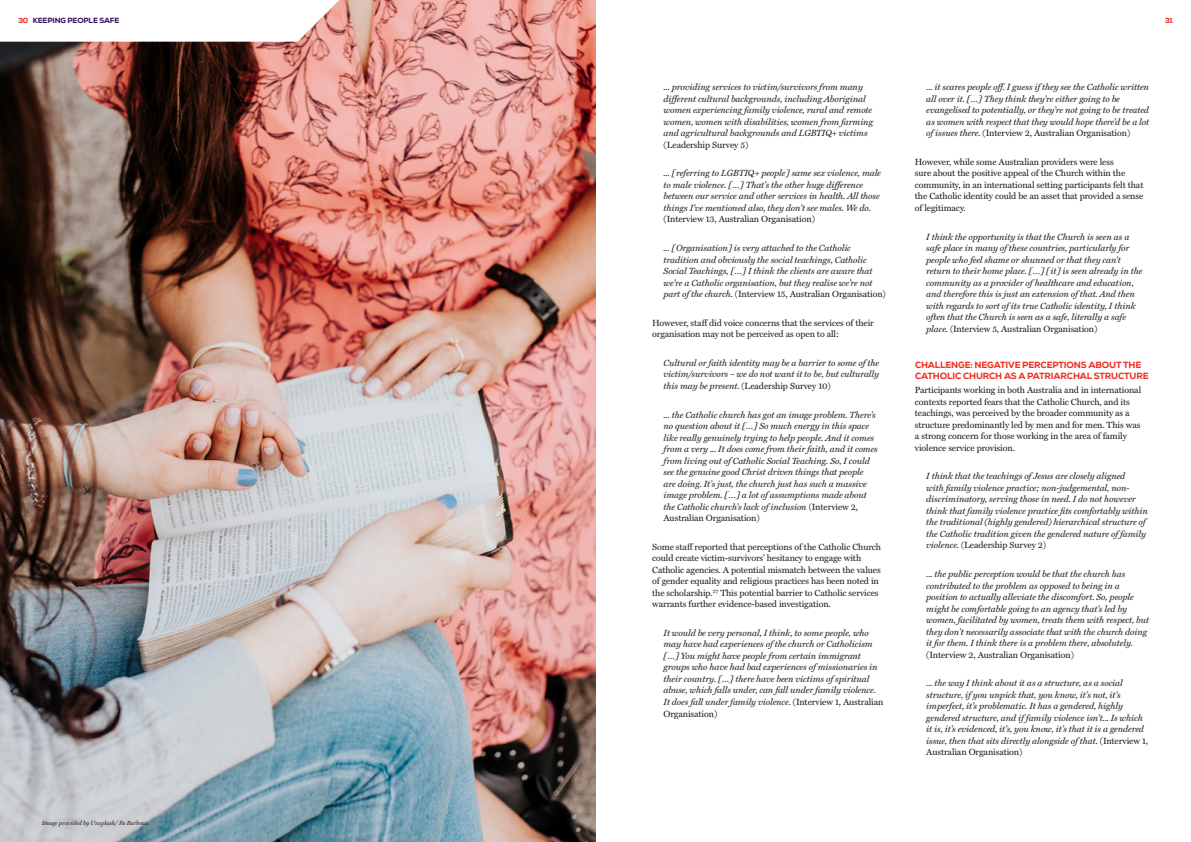
<style>
.page{position:relative;width:1191px;height:842px;background:#fff}
.page>*{position:absolute;margin:0;border:0;box-sizing:border-box;transform-origin:0 0}
.t1{font:italic 9px/11.5px "Miller Text";letter-spacing:-.01em;color:#1e1b1d}
.t2{font:9px/11.5px "Miller Text";letter-spacing:-.01em;color:#1e1b1d}
.t3{font:800 9px/10.8px "Nexa";letter-spacing:-.015em;color:#ee3124}
.t4{font:800 7.5px "Nexa";letter-spacing:-.015em;color:#381460}
.t5{font:800 7.5px "Nexa";color:#ee3124}
.t6{font:italic 6px "Miller Text";letter-spacing:-.01em;color:#1e1b1d}
.s1{color:#ee3124}
.s2{font-style:normal}
</style>
<div class="page">
<img style="left:0;top:0;width:595px;height:842px">
<svg style="left:0;top:0;width:339px;height:42px"></svg>
<p class="t4" style="left:18px;top:16px;width:103px"><span class="s1">30</span> KEEPING PEOPLE SAFE</p>
<p class="t6" style="left:42px;top:818px;width:109px">Image provided by Unsplash/ Fa Barboza.</p>
<p class="t1" style="left:663px;top:81px;width:211px">... providing services to victim/survivors from many different cultural backgrounds, including Aboriginal women experiencing family violence, rural and remote women, women with disabilities, women from farming and agricultural backgrounds and LGBTIQ+ victims</p>
<p class="t2" style="left:663px;top:138px;width:86px">(Leadership Survey 5)</p>
<p class="t1" style="left:663px;top:167px;width:219px">... [referring to LGBTIQ+ people] same sex violence, male to male violence. […] That’s the other huge difference between our service and other services in health. All those things I’ve mentioned also, they don’t see males. We do.</p>
<p class="t2" style="left:663px;top:213px;width:153px">(Interview 13, Australian Organisation)</p>
<p class="t1" style="left:663px;top:242px;width:224px">... [Organisation] is very attached to the Catholic tradition and obviously the social teachings, Catholic Social Teachings, […] I think the clients are aware that we’re a Catholic organisation, but they realise we’re not part of the church. <span class="s2">(Interview 15, Australian Organisation)</span></p>
<p class="t2" style="left:652px;top:316px;width:223px">However, staff did voice concerns that the services of their organisation may not be perceived as open to all:</p>
<p class="t1" style="left:663px;top:356px;width:217px;text-align:justify">Cultural or faith identity may be a barrier to some of the victim/survivors – we do not want it to be, but culturally this may be present. <span class="s2">(Leadership Survey 10)</span></p>
<p class="t1" style="left:663px;top:408px;width:216px">... the Catholic church has got an image problem. There’s no question about it […] So much energy in this space like really genuinely trying to help people. And it comes from a very ... It does come from their faith, and it comes from living out of Catholic Social Teaching. So, I could see the genuine good Christ driven things that people<br>are doing. It’s just, the church just has such a massive image problem. […] a lot of assumptions made about the Catholic church’s lack of inclusion <span class="s2">(Interview 2, Australian Organisation)</span></p>
<p class="t2" style="left:652px;top:540px;width:230px">Some staff reported that perceptions of the Catholic Church could create victim-survivors’ hesitancy to engage with Catholic agencies. A potential mismatch between the values of gender equality and religious practices has been noted in the scholarship.<sup>27</sup> This potential barrier to Catholic services warrants further evidence-based investigation.</p>
<p class="t1" style="left:663px;top:626px;width:221px">It would be very personal, I think, to some people, who may have had experiences of the church or Catholicism […] You might have people from certain immigrant groups who have had bad experiences of missionaries in their country. […] there have been victims of spiritual abuse, which falls under, can fall under family violence.<br>It does fall under family violence. <span class="s2">(Interview 1, Australian Organisation)</span></p>
<p class="t5" style="left:1164px;top:16px;width:10px">31</p>
<p class="t1" style="left:926px;top:81px;width:224px">... it scares people off. I guess if they see the Catholic written all over it. […] They think they’re either going to be evangelised to potentially, or they’re not going to be treated as women with respect that they would hope there’d be a lot of issues there. <span class="s2">(Interview 2, Australian Organisation)</span></p>
<p class="t2" style="left:915px;top:155px;width:230px">However, while some Australian providers were less<br>sure about the positive appeal of the Church within the community, in an international setting participants felt that the Catholic identity could be an asset that provided a sense of legitimacy.</p>
<p class="t1" style="left:926px;top:230px;width:218px">I think the opportunity is that the Church is seen as a safe place in many of these countries, particularly for people who feel shame or shunned or that they can’t return to their home place. […] [it] is seen already in the community as a provider of healthcare and education, and therefore this is just an extension of that. And then with regards to sort of its true Catholic identity, I think often that the Church is seen as a safe, literally a safe place. <span class="s2">(Interview 5, Australian Organisation)</span></p>
<p class="t3" style="left:915px;top:360px;width:235px">CHALLENGE: NEGATIVE PERCEPTIONS ABOUT THE<br>CATHOLIC CHURCH AS A PATRIARCHAL STRUCTURE</p>
<p class="t2" style="left:915px;top:384px;width:228px">Participants working in both Australia and in international contexts reported fears that the Catholic Church, and its teachings, was perceived by the broader community as a structure predominantly led by men and for men. This was a strong concern for those working in the area of family violence service provision.</p>
<p class="t1" style="left:926px;top:470px;width:223px">I think that the teachings of Jesus are closely aligned<br>with family violence practice; non-judgemental, non&shy;discriminatory, serving those in need. I do not however think that family violence practice fits comfortably within the traditional (highly gendered) hierarchical structure of the Catholic tradition given the gendered nature of family violence. <span class="s2">(Leadership Survey 2)</span></p>
<p class="t1" style="left:926px;top:568px;width:224px">... the public perception would be that the church has contributed to the problem as opposed to being in a position to actually alleviate the discomfort. So, people might be comfortable going to an agency that’s led by women, facilitated by women, treats them with respect, but they don’t necessarily associate that with the church doing it for them. I think there is a problem there, absolutely.</p>
<p class="t2" style="left:926px;top:648px;width:149px">(Interview 2, Australian Organisation)</p>
<p class="t1" style="left:926px;top:677px;width:223px">... the way I think about it as a structure, as a social structure, if you unpick that, you know, it’s not, it’s imperfect, it’s problematic. It has a gendered, highly gendered structure, and if family violence isn’t... Is which it is, it’s evidenced, it’s, you know, it’s that it is a gendered issue, then that sits directly alongside of that. <span class="s2">(Interview 1, Australian Organisation)</span></p>
</div>
